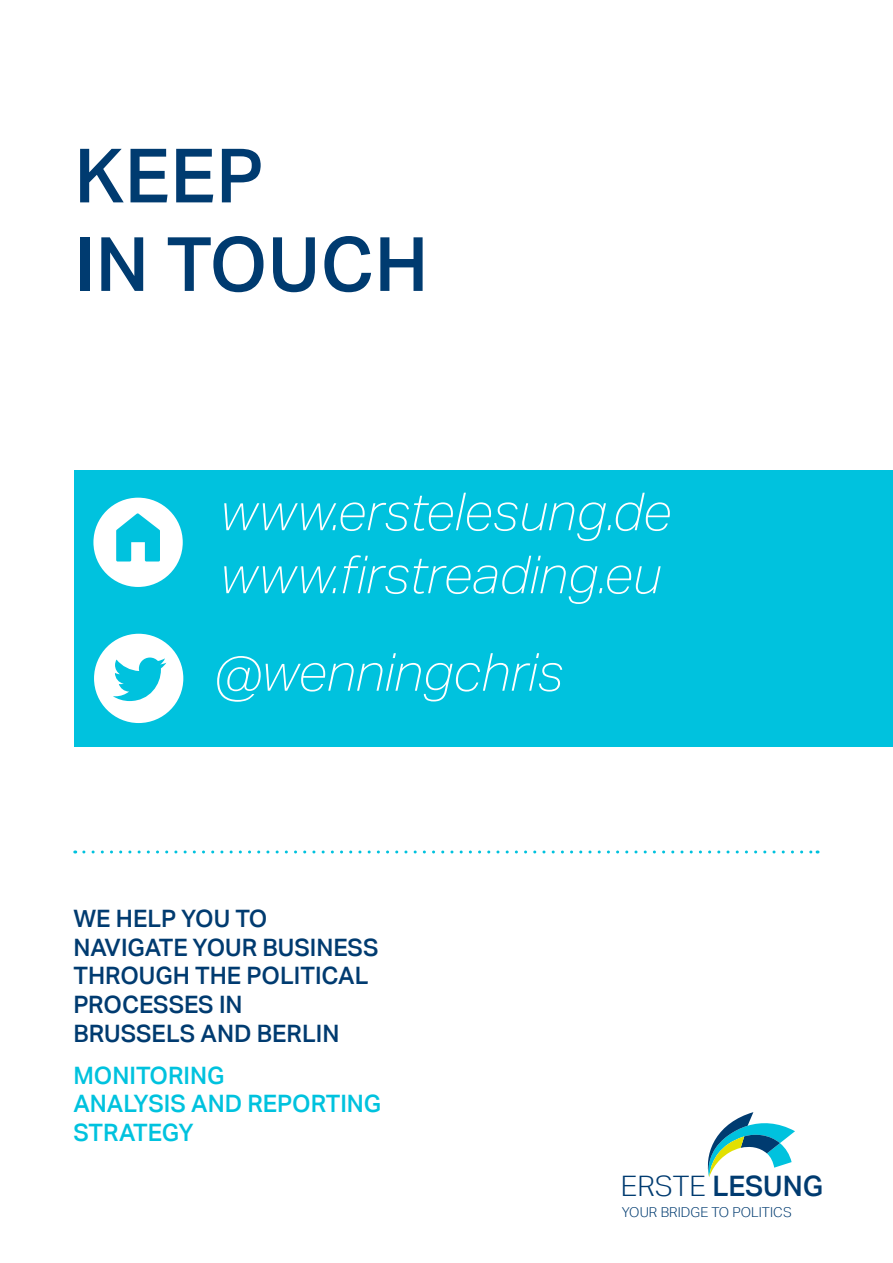
<style>
.page{position:relative;width:893px;height:1263px;background:#fff}
.page>*{position:absolute;margin:0;border:0;box-sizing:border-box;transform-origin:0 0}
.t1{font:500 75px/88.5px "Aktiv Grotesk";letter-spacing:.01em;color:#003b70}
.t2{font:italic 100 52.5px/63px "Aktiv Grotesk";color:#fff}
.t3{font:500 28.2px "Aktiv Grotesk";color:#003b70}
.t4{font:500 24px/28.8px "Aktiv Grotesk";color:#003b70}
.t5{font:500 24px/28.8px "Aktiv Grotesk";color:#00c2de}
.t6{font:300 13.65px "Aktiv Grotesk";letter-spacing:.005em;color:#003b70}
.s1{font-weight:300}
</style>
<div class="page">
<div style="left:74px;top:470px;width:819px;height:276px;background:#00c2de"></div>
<svg style="left:707px;top:1112px;width:88px;height:65px"></svg>
<svg style="left:84px;top:850px;width:734px;height:3px"></svg>
<svg style="left:94px;top:634px;width:89px;height:89px"></svg>
<svg style="left:93px;top:498px;width:90px;height:89px"></svg>
<h1 class="t1" style="left:74px;top:131px;width:355px">KEEP<br>IN TOUCH</h1>
<h2 class="t2" style="left:220px;top:480px;width:453px">www.erstelesung.de www.firstreading.eu</h2>
<h2 class="t2" style="left:214px;top:641px;width:351px">@wenningchris</h2>
<p class="t4" style="left:73px;top:904px;width:307px">WE HELP YOU TO<br>NAVIGATE YOUR BUSINESS<br>THROUGH THE POLITICAL<br>PROCESSES IN<br>BRUSSELS AND BERLIN</p>
<p class="t5" style="left:73px;top:1060px;width:309px">MONITORING<br>ANALYSIS AND REPORTING<br>STRATEGY</p>
<p class="t3" style="left:621px;top:1169px;width:204px"><span class="s1">ERSTE</span> LESUNG</p>
<p class="t6" style="left:622px;top:1204px;width:171px">YOUR BRIDGE TO POLITICS</p>
</div>
